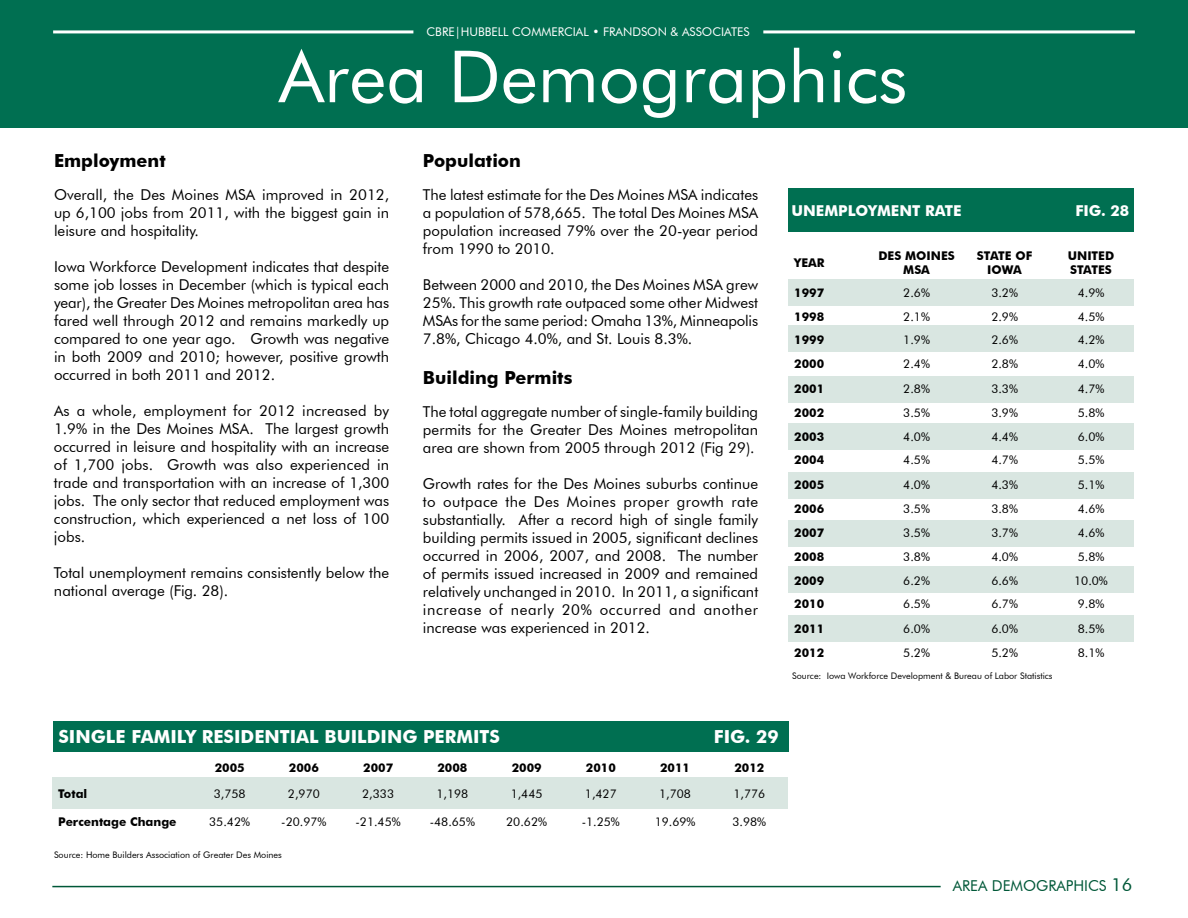
<style>
.page{position:relative;width:1188px;height:918px;background:#fff}
.page>*{position:absolute;margin:0;border:0;box-sizing:border-box;transform-origin:0 0}
.t1{font:72px "Futura BT";color:#fff}
.t2{font:700 18px "Futura BT";color:#fff}
.t3{font:700 18px "Futura BT";color:#000}
.t4{font:15px/18px "Futura BT";color:#000;text-align:justify}
.t5{font:700 15px "Futura BT";color:#fff}
.t6{font:15px "Futura BT";color:#005838}
.t7{font:12px "Futura BT";color:#000}
.t8{font:700 12px/13.5px "Futura BT";color:#000}
.t9{font:12px "Futura BT";color:#fff}
.t10{font:9px "Futura BT";color:#000}
.s1{font-size:18px}
</style>
<div class="page">
<div style="left:0;top:0;width:1188px;height:128px;background:#006f51"></div>
<hr style="left:763px;top:30px;width:372px;height:3px;background:#fff">
<hr style="left:53px;top:30px;width:360px;height:3px;background:#fff">
<hr style="left:52px;top:886px;width:889px;height:1px;background:#005838">
<div style="left:788px;top:615px;width:346px;height:27px;background:#d9e6e1"></div>
<div style="left:788px;top:566px;width:346px;height:27px;background:#d9e6e1"></div>
<div style="left:788px;top:520px;width:346px;height:27px;background:#d9e6e1"></div>
<div style="left:788px;top:472px;width:346px;height:27px;background:#d9e6e1"></div>
<div style="left:788px;top:423px;width:346px;height:27px;background:#d9e6e1"></div>
<div style="left:788px;top:376px;width:346px;height:27px;background:#d9e6e1"></div>
<div style="left:788px;top:325px;width:346px;height:27px;background:#d9e6e1"></div>
<div style="left:788px;top:279px;width:346px;height:27px;background:#d9e6e1"></div>
<div style="left:788px;top:189px;width:346px;height:43px;background:#006f51"></div>
<div style="left:52px;top:778px;width:736px;height:31px;background:#d9e6e1"></div>
<div style="left:53px;top:721px;width:735px;height:31px;background:#006f51"></div>
<p class="t9" style="left:427px;top:25px;width:324px">cbRE|hubbell commercial • frandson &amp; associates</p>
<h1 class="t1" style="left:279px;top:33px;width:630px">Area Demographics</h1>
<p class="t3" style="left:54px;top:150px;width:113px">Employment</p>
<p class="t4" style="left:54px;top:185px;width:183px">Overall, the Des Moines MSA</p>
<p class="t4" style="left:54px;top:185px;width:337px;text-indent:208px">improved in 2012, up 6,100 jobs from 2011, with the biggest gain in leisure and hospitality.</p>
<p class="t4" style="left:54px;top:257px;width:337px">I owa Workforce Development indicates that despite some job losses in December (which is typical each year), the Greater Des Moines metropolitan area has fared well through 2012 and remains markedly up compared to one year ago. Growth was negative in both 2009 and 2010; however, positive growth occurred in both 2011 and 2012.</p>
<p class="t4" style="left:54px;top:401px;width:337px">As a whole, employment for 2012 increased by<br>1.9% in the Des Moines MSA</p>
<p class="t4" style="left:54px;top:419px;width:337px;text-indent:196px">. The largest growth occurred in leisure and hospitality with an increase of 1,700 jobs. Growth was also experienced in trade and transportation with an increase of 1,300 jobs. The only sector that reduced employment was construction, which experienced a net loss of 100 jobs.</p>
<p class="t4" style="left:54px;top:563px;width:337px">Total unemployment remains consistently below the national average (Fig. 28).</p>
<p class="t3" style="left:423px;top:150px;width:99px">Population</p>
<p class="t4" style="left:423px;top:185px;width:256px">The latest estimate for the Des Moines MSA</p>
<p class="t4" style="left:423px;top:185px;width:337px;text-align:left;text-indent:278px">indicates a population of 578,665. The total Des Moines MSA population increased 79% over the 20-year period from 1990 to 2010.</p>
<p class="t4" style="left:423px;top:275px;width:282px">Between 2000 and 2010, the Des Moines MSA</p>
<p class="t4" style="left:423px;top:275px;width:337px;text-indent:303px">grew 25%. This growth rate outpaced some other Midwest MSA</p>
<p class="t4" style="left:423px;top:311px;width:337px;text-indent:29px">s for the same period: Omaha 13%, Minneapolis<br>7.8%, Chicago 4.0%, and St. Louis 8.3%.</p>
<p class="t3" style="left:423px;top:366px;width:151px">Building Permits</p>
<p class="t4" style="left:423px;top:402px;width:337px">The total aggregate number of single-family building permits for the Greater Des Moines metropolitan area are shown from 2005 through 2012 (Fig 29).</p>
<p class="t4" style="left:423px;top:474px;width:337px">Growth rates for the Des Moines suburbs continue to outpace the Des Moines proper growth rate substantially. After a record high of single family building permits issued in 2005, significant declines occurred in 2006, 2007, and 2008. The number of permits issued increased in 2009 and remained relatively unchanged in 2010. I n 2011, a significant increase of nearly 20% occurred and another increase was experienced in 2012.</p>
<p class="t5" style="left:791px;top:202px;width:172px">UNEMPLOYMENT RATE</p>
<p class="t5" style="left:1075px;top:202px;width:55px">FIG. 28</p>
<p class="t8" style="left:794px;top:256px;width:16px">Year</p>
<p class="t8" style="left:903px;top:249px;width:28px;text-indent:-25px">Des Moines<br>MSA</p>
<p class="t8" style="left:977px;top:249px;width:15px">State</p>
<p class="t8" style="left:987px;top:249px;width:38px;text-align:right">of<br>IOWA</p>
<p class="t8" style="left:1068px;top:249px;width:46px">United<br>STATES</p>
<p class="t8" style="left:794px;top:286px;width:31px">1997</p>
<p class="t7" style="left:903px;top:286px;width:28px">2.6%</p>
<p class="t7" style="left:991px;top:286px;width:28px">3.2%</p>
<p class="t7" style="left:1078px;top:286px;width:28px">4.9%</p>
<p class="t8" style="left:794px;top:309px;width:31px">1998</p>
<p class="t7" style="left:903px;top:309px;width:28px">2.1%</p>
<p class="t7" style="left:991px;top:309px;width:28px">2.9%</p>
<p class="t7" style="left:1078px;top:309px;width:28px">4.5%</p>
<p class="t8" style="left:794px;top:333px;width:31px">1999</p>
<p class="t7" style="left:903px;top:332px;width:28px">1.9%</p>
<p class="t7" style="left:991px;top:332px;width:28px">2.6%</p>
<p class="t7" style="left:1078px;top:332px;width:28px">4.2%</p>
<p class="t8" style="left:794px;top:357px;width:31px">2000</p>
<p class="t7" style="left:903px;top:356px;width:28px">2.4%</p>
<p class="t7" style="left:991px;top:356px;width:28px">2.8%</p>
<p class="t7" style="left:1078px;top:356px;width:28px">4.0%</p>
<p class="t8" style="left:794px;top:382px;width:31px">2001</p>
<p class="t7" style="left:903px;top:382px;width:28px">2.8%</p>
<p class="t7" style="left:991px;top:382px;width:28px">3.3%</p>
<p class="t7" style="left:1078px;top:382px;width:28px">4.7%</p>
<p class="t8" style="left:794px;top:406px;width:31px">2002</p>
<p class="t7" style="left:903px;top:406px;width:28px">3.5%</p>
<p class="t7" style="left:991px;top:406px;width:28px">3.9%</p>
<p class="t7" style="left:1078px;top:406px;width:28px">5.8%</p>
<p class="t8" style="left:794px;top:430px;width:31px">2003</p>
<p class="t7" style="left:903px;top:429px;width:28px">4.0%</p>
<p class="t7" style="left:991px;top:429px;width:28px">4.4%</p>
<p class="t7" style="left:1078px;top:429px;width:28px">6.0%</p>
<p class="t8" style="left:794px;top:453px;width:31px">2004</p>
<p class="t7" style="left:903px;top:453px;width:28px">4.5%</p>
<p class="t7" style="left:991px;top:453px;width:28px">4.7%</p>
<p class="t7" style="left:1078px;top:453px;width:28px">5.5%</p>
<p class="t8" style="left:794px;top:477px;width:31px">2005</p>
<p class="t7" style="left:903px;top:477px;width:28px">4.0%</p>
<p class="t7" style="left:991px;top:477px;width:28px">4.3%</p>
<p class="t7" style="left:1078px;top:477px;width:28px">5.1%</p>
<p class="t8" style="left:794px;top:502px;width:31px">2006</p>
<p class="t7" style="left:903px;top:501px;width:28px">3.5%</p>
<p class="t7" style="left:991px;top:501px;width:28px">3.8%</p>
<p class="t7" style="left:1078px;top:501px;width:28px">4.6%</p>
<p class="t8" style="left:794px;top:526px;width:31px">2007</p>
<p class="t7" style="left:903px;top:526px;width:28px">3.5%</p>
<p class="t7" style="left:991px;top:526px;width:28px">3.7%</p>
<p class="t7" style="left:1078px;top:526px;width:28px">4.6%</p>
<p class="t8" style="left:794px;top:550px;width:31px">2008</p>
<p class="t7" style="left:903px;top:550px;width:28px">3.8%</p>
<p class="t7" style="left:991px;top:550px;width:28px">4.0%</p>
<p class="t7" style="left:1078px;top:550px;width:28px">5.8%</p>
<p class="t8" style="left:794px;top:574px;width:31px">2009</p>
<p class="t7" style="left:903px;top:573px;width:28px">6.2%</p>
<p class="t7" style="left:991px;top:573px;width:28px">6.6%</p>
<p class="t7" style="left:1074px;top:573px;width:35px">10.0%</p>
<p class="t8" style="left:794px;top:597px;width:31px">2010</p>
<p class="t7" style="left:903px;top:597px;width:28px">6.5%</p>
<p class="t7" style="left:991px;top:597px;width:28px">6.7%</p>
<p class="t7" style="left:1078px;top:597px;width:28px">9.8%</p>
<p class="t8" style="left:794px;top:622px;width:31px">2011</p>
<p class="t7" style="left:903px;top:621px;width:28px">6.0%</p>
<p class="t7" style="left:991px;top:621px;width:28px">6.0%</p>
<p class="t7" style="left:1078px;top:621px;width:28px">8.5%</p>
<p class="t8" style="left:794px;top:646px;width:31px">2012</p>
<p class="t7" style="left:903px;top:645px;width:28px">5.2%</p>
<p class="t7" style="left:991px;top:645px;width:28px">5.2%</p>
<p class="t7" style="left:1078px;top:645px;width:28px">8.1%</p>
<p class="t10" style="left:792px;top:671px;width:262px">Source: I owa Workforce Development &amp; Bureau of Labor Statistics</p>
<p class="t2" style="left:58px;top:725px;width:443px">SINGLE FAMILY RESIDENTIAL BUILDING PERMITS</p>
<p class="t2" style="left:714px;top:725px;width:66px">FIG. 29</p>
<p class="t8" style="left:215px;top:761px;width:31px">2005</p>
<p class="t8" style="left:289px;top:761px;width:31px">2006</p>
<p class="t8" style="left:363px;top:761px;width:31px">2007</p>
<p class="t8" style="left:437px;top:761px;width:31px">2008</p>
<p class="t8" style="left:512px;top:761px;width:31px">2009</p>
<p class="t8" style="left:586px;top:761px;width:31px">2010</p>
<p class="t8" style="left:660px;top:761px;width:31px">2011</p>
<p class="t8" style="left:734px;top:761px;width:31px">2012</p>
<p class="t8" style="left:58px;top:787px;width:31px">Total</p>
<p class="t7" style="left:214px;top:786px;width:33px">3,758</p>
<p class="t7" style="left:288px;top:786px;width:33px">2,970</p>
<p class="t7" style="left:362px;top:786px;width:33px">2,333</p>
<p class="t7" style="left:436px;top:786px;width:33px">1,198</p>
<p class="t7" style="left:511px;top:786px;width:33px">1,445</p>
<p class="t7" style="left:585px;top:786px;width:33px">1,427</p>
<p class="t7" style="left:659px;top:786px;width:33px">1,708</p>
<p class="t7" style="left:733px;top:786px;width:33px">1,776</p>
<p class="t8" style="left:58px;top:815px;width:120px">Percentage Change</p>
<p class="t7" style="left:209px;top:815px;width:42px">35.42%</p>
<p class="t7" style="left:281px;top:815px;width:47px">-20.97%</p>
<p class="t7" style="left:356px;top:815px;width:47px">-21.45%</p>
<p class="t7" style="left:430px;top:815px;width:47px">-48.65%</p>
<p class="t7" style="left:506px;top:815px;width:42px">20.62%</p>
<p class="t7" style="left:582px;top:815px;width:40px">-1.25%</p>
<p class="t7" style="left:655px;top:815px;width:42px">19.69%</p>
<p class="t7" style="left:733px;top:815px;width:35px">3.98%</p>
<p class="t10" style="left:54px;top:849px;width:229px">Source: Home Builders Association of Greater Des Moines</p>
<p class="t6" style="left:953px;top:877px;width:8px">Are</p>
<p class="t6" style="left:978px;top:877px;width:156px">a Demographics <span class="s1">16</span></p>
</div>
